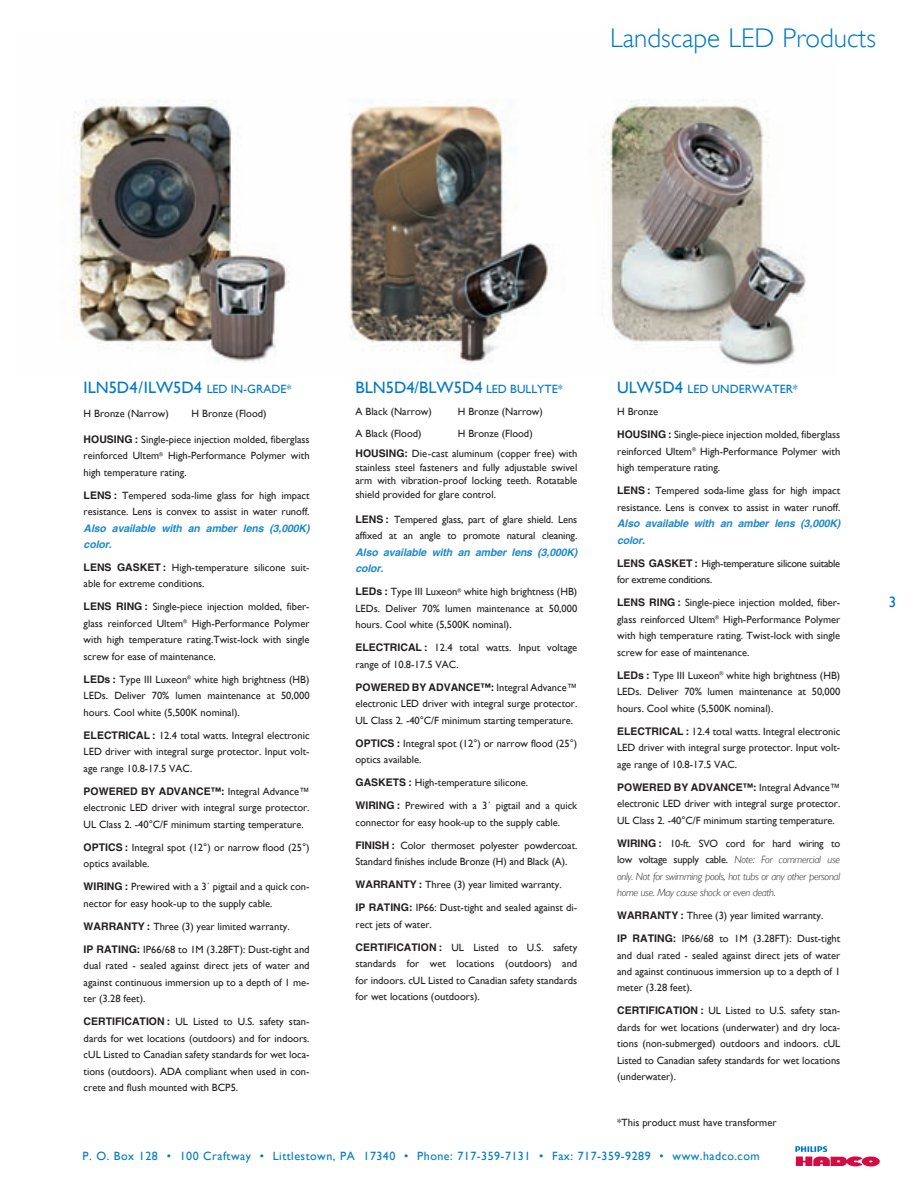
<style>
.page{position:relative;width:918px;height:1188px;background:#fff}
.page>*{position:absolute;margin:0;border:0;box-sizing:border-box;transform-origin:0 0}
.t1{font:300 27px "Gill Sans";color:#0079c2}
.t2{font:16.5px "Gill Sans";color:#0079c2}
.t3{font:15px "Gill Sans";color:#0079c2}
.t4{font:12px "Gill Sans";letter-spacing:.04em;color:#0079c2}
.t5{font:10.5px/16.5px "Gill Sans";color:#231f20;text-align:justify}
.t6{font:italic 300 10.5px/16.5px "Gill Sans";letter-spacing:-.025em;color:#231f20;text-align:justify}
.t7{font:italic 700 10.5px/16.5px "Helvetica";letter-spacing:-.015em;color:#1e89ca}
.t8{font:700 10.5px "Helvetica";color:#231f20}
.t9{font:10.5px/16.5px "Gill Sans";letter-spacing:-.025em;color:#231f20}
.s1{font-size:12px}
.s2{font-size:16.5px}
.s3{font-family:"Helvetica";font-weight:700}
.s4{font-family:"Helvetica";font-weight:700;font-style:normal}
.s5{font-weight:400;font-style:normal}
.s6{font-family:"Gill Sans";font-weight:400}
</style>
<div class="page">
<img style="left:73px;top:100px;width:733px;height:266px">
<svg style="left:795px;top:1146px;width:85px;height:21px"></svg>
<h1 class="t1" style="left:610px;top:23px;width:267px">Landscape LED Products</h1>
<h2 class="t2" style="left:356px;top:378px;width:170px">BLN5D4/BLW5D4 <span class="s1">LED BULLYTE</span></h2>
<p class="t4" style="left:558px;top:382px;width:7px">*</p>
<p class="t5" style="left:356px;top:403px;width:78px">A Black (Narrow)</p>
<p class="t5" style="left:458px;top:403px;width:87px">H Bronze (Narrow)</p>
<p class="t5" style="left:356px;top:425px;width:68px">A Black (Flood)</p>
<p class="t4" style="left:617px;top:382px;width:182px"><span class="s2">ULW5D4</span> LE D UN DERWATE R*</p>
<p class="t5" style="left:617px;top:400px;width:225px;line-height:23px">H Bronze<br><span class="s3">HOUSING :</span> Single-piece injection molded, fiberglass</p>
<p class="t5" style="left:617px;top:443px;width:225px">reinforced Ultem<sup>®</sup> High-Performance Polymer with high temperature rating.</p>
<p class="t5" style="left:617px;top:482px;width:225px"><span class="s3">LENS :</span> Tempered soda-lime glass for high impact resistance. Lens is convex to assist in water runoff.</p>
<p class="t7" style="left:617px;top:515px;width:225px">Also available with an amber lens (3,000K) color.</p>
<p class="t9" style="left:617px;top:555px;width:225px"><span class="s3">LENS GASKET :</span> High-temperature silicone suitable for extreme conditions.</p>
<p class="t5" style="left:617px;top:594px;width:225px"><span class="s3">LENS RING :</span> Single-piece injection molded, fiber&shy;glass reinforced Ultem<sup>®</sup> High-Performance Polymer with high temperature rating. Twist-lock with single screw for ease of maintenance.</p>
<p class="t5" style="left:617px;top:667px;width:225px"><span class="s3">LEDS :</span> Type III Luxeon<sup>®</sup> white high brightness (HB)<br>LEDs. Deliver 70% lumen maintenance at 50,000 hours. Cool white (5,500K nominal).</p>
<p class="t5" style="left:617px;top:723px;width:225px"><span class="s3">ELECTRICAL :</span> 12.4 total watts. Integral electronic LE D driver with integral surge protector. Input volt&shy;age range of 10.8-17.5 VAC.</p>
<p class="t8" style="left:617px;top:780px;width:34px">POWERED</p>
<p class="t8" style="left:674px;top:780px;width:48px">BY ADVANCE</p>
<h2 class="t2" style="left:84px;top:378px;width:209px">ILN5D4/ILW5D4 <span class="s1">LED iN-GRade*</span></h2>
<p class="t5" style="left:84px;top:406px;width:87px">H Bronze (Narrow)</p>
<p class="t5" style="left:192px;top:406px;width:76px">H Bronze (Flood)</p>
<p class="t5" style="left:84px;top:431px;width:227px"><span class="s3">HOUSING :</span> Single-piece injection molded, fiberglass reinforced Ultem<sup>®</sup> High-Performance Polymer with high temperature rating.</p>
<p class="t5" style="left:84px;top:487px;width:227px"><span class="s3">LENS :</span> Tempered soda-lime glass for high impact resistance. Lens is convex to assist in water runoff.</p>
<p class="t7" style="left:84px;top:519px;width:227px">Also available with an amber lens (3,000K) color.</p>
<p class="t5" style="left:84px;top:559px;width:227px"><span class="s3">LENS GASKET :</span> High-temperature silicone suit&shy;able for extreme conditions.</p>
<p class="t5" style="left:84px;top:599px;width:227px"><span class="s3">LENS RING :</span> Single-piece injection molded, fiber&shy;glass reinforced Ultem<sup>®</sup> High-Performance Polymer with high temperature rating.Twist-lock with single screw for ease of maintenance.</p>
<p class="t5" style="left:84px;top:671px;width:227px"><span class="s3">LEDS :</span> Type III Luxeon<sup>®</sup> white high brightness (HB)<br>LEDs. Deliver 70% lumen maintenance at 50,000 hours. Cool white (5,500K nominal).</p>
<p class="t5" style="left:84px;top:727px;width:227px"><span class="s3">ELECTRICAL :</span> 12.4 total watts. Integral electronic LE D driver with integral surge protector. Input volt&shy;age range 10.8-17.5 VAC.</p>
<p class="t8" style="left:84px;top:785px;width:34px">POWERED</p>
<p class="t8" style="left:141px;top:785px;width:49px">BY ADVANCE</p>
<p class="t5" style="left:356px;top:424px;width:223px;line-height:20px;text-indent:102px">H Bronze (Flood)<br><span class="s3">HOUSING:</span> Die-cast aluminum (copper free) with</p>
<p class="t5" style="left:356px;top:460px;width:223px;line-height:13.5px">stainless steel fasteners and fully adjustable swivel arm with vibration-proof locking teeth. Rotatable shield provided for glare control.</p>
<p class="t5" style="left:356px;top:511px;width:223px"><span class="s3">LENS :</span> Tempered glass, part of glare shield. Lens affixed at an angle to promote natural cleaning.</p>
<p class="t7" style="left:356px;top:544px;width:223px">Also available with an amber lens (3,000K) color.</p>
<p class="t5" style="left:356px;top:584px;width:223px"><span class="s3">LEDS :</span> Type III Luxeon<sup>®</sup> white high brightness (HB)<br>LEDs. Deliver 70% lumen maintenance at 50,000 hours. Cool white (5,500K nominal).</p>
<p class="t5" style="left:356px;top:639px;width:223px"><span class="s3">ELECTRICAL :</span> 12.4 total watts. Input voltage range of 10.8-17.5 VAC.</p>
<p class="t8" style="left:356px;top:681px;width:34px">POWERED</p>
<p class="t8" style="left:412px;top:681px;width:48px">BY ADVANCE</p>
<p class="t5" style="left:356px;top:679px;width:223px;text-indent:125px"><span class="s3">™:</span> Integral Advance™ electronic LE D driver with integral surge protector.<br>UL Class 2. -40°C/F minimum starting temperature.</p>
<p class="t5" style="left:356px;top:735px;width:223px"><span class="s3">OPTICS :</span> Integral spot (12°) or narrow flood (25°) optics available.</p>
<p class="t5" style="left:356px;top:771px;width:223px;line-height:23px"><span class="s3">GASKETS :</span> High-temperature silicone.<br><span class="s3">WIRING :</span> Prewired with a 3´ pigtail and a quick</p>
<p class="t5" style="left:356px;top:811px;width:223px;line-height:23px">connector for easy hook-up to the supply cable.<br><span class="s3">FINISH :</span> Color thermoset polyester powdercoat.</p>
<p class="t5" style="left:356px;top:850px;width:213px;line-height:23px">Standard finishes include Bronze (H) and Black (A).<br><span class="s3">WARRANTY :</span> Three (3) year limited warranty.</p>
<p class="t8" style="left:356px;top:901px;width:29px">IP RATING</p>
<p class="t5" style="left:617px;top:779px;width:225px;text-indent:126px"><span class="s3">™:</span> Integral Advance™ electronic LE D driver with integral surge protector.<br>UL Class 2. -40°C/F minimum starting temperature.</p>
<p class="t6" style="left:617px;top:835px;width:225px"><span class="s4">WIRING :</span> <span class="s5">10-ft. SVO cord for hard wiring to low voltage supply cable.</span> Note: For commercial use only. Not for swimming pools, hot tubs or any other personal home use. May cause shock or even death.</p>
<p class="t5" style="left:617px;top:907px;width:208px"><span class="s3">WARRANTY :</span> Three (3) year limited warranty.</p>
<p class="t8" style="left:617px;top:932px;width:31px">IP RATING</p>
<p class="t5" style="left:84px;top:783px;width:227px;text-indent:127px"><span class="s3">™:</span> Integral Advance™ electronic LE D driver with integral surge protector.<br>UL Class 2. -40°C/F minimum starting temperature.</p>
<p class="t5" style="left:84px;top:839px;width:227px"><span class="s3">OPTICS :</span> Integral spot (12°) or narrow flood (25°) optics available.</p>
<p class="t5" style="left:84px;top:878px;width:227px"><span class="s3">WIRING :</span> Prewired with a 3´ pigtail and a quick con&shy;nector for easy hook-up to the supply cable.</p>
<p class="t5" style="left:84px;top:918px;width:208px"><span class="s3">WARRANTY :</span> Three (3) year limited warranty.</p>
<p class="t8" style="left:84px;top:943px;width:28px">IP RATING</p>
<p class="t5" style="left:356px;top:899px;width:223px;text-indent:54px"><span class="s3">:</span> IP66: Dust-tight and sealed against di&shy;rect jets of water.</p>
<p class="t8" style="left:356px;top:941px;width:103px">CERTIFICATION : <span class="s6">UL</span></p>
<p class="t5" style="left:617px;top:930px;width:225px;text-indent:56px"><span class="s3">:</span> IP66/68 to 1M (3.28FT): Dust-tight and dual rated - sealed against direct jets of water and against continuous immersion up to a depth of 1 meter (3.28 feet).</p>
<p class="t5" style="left:617px;top:1003px;width:225px;text-align:left"><span class="s3">CERTIFICATION :</span> UL Listed to U.S. safety stan&shy;dards for wet locations (underwater) and dry loca&shy;tions (non-submerged) outdoors and indoors. cUL Listed to Canadian safety standards for wet locations (underwater).</p>
<p class="t5" style="left:617px;top:1115px;width:161px">*This product must have transformer</p>
<p class="t4" style="left:82px;top:1149px;width:679px">P. O. Box 128 • 100 Craftway • Littlestown, PA 17340 • Phone: 717-359-7131 • Fax: 717-359-9289 • www.hadco.com</p>
<p class="t5" style="left:356px;top:939px;width:223px;text-indent:118px">Listed to U.S. safety standards for wet locations (outdoors) and for indoors. cUL Listed to Canadian safety standards for wet locations (outdoors).</p>
<p class="t5" style="left:84px;top:941px;width:227px;text-indent:53px"><span class="s3">:</span> IP66/68 to 1M (3.28FT): Dust-tight and dual rated - sealed against direct jets of water and against continuous immersion up to a depth of 1 me&shy;ter (3.28 feet).</p>
<p class="t5" style="left:84px;top:1013px;width:227px"><span class="s3">CERTIFICATION :</span> UL Listed to U.S. safety stan&shy;dards for wet locations (outdoors) and for indoors. cUL Listed to Canadian safety standards for wet loca&shy;tions (outdoors). ADA compliant when used in con&shy;crete and flush mounted with BCP5.</p>
<h3 class="t3" style="left:889px;top:593px;width:9px">3</h3>
</div>
